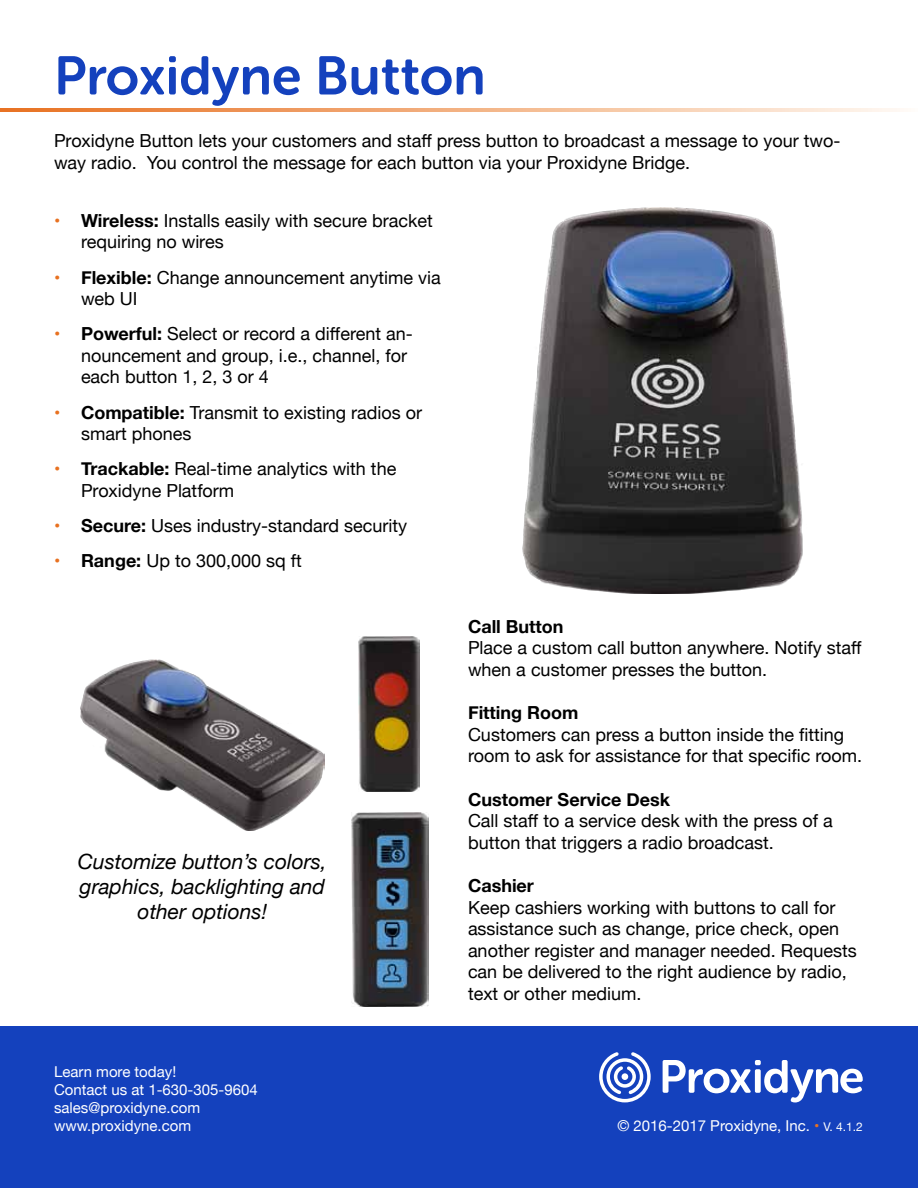
<style>
.page{position:relative;width:918px;height:1188px;background:#fff}
.page>*{position:absolute;margin:0;border:0;box-sizing:border-box;transform-origin:0 0}
.t1{font:54px "Museo Sans Rounded 700";color:#1441bd}
.t2{font:italic 21px/25.2px "Helvetica Neue";color:#000;text-align:center}
.t3{font:18px/21.6px "Helvetica Neue";color:#000}
.t4{font:700 18px "Helvetica Neue";color:#000}
.t5{font:15px/18px "Helvetica Neue";color:#fff}
.s1{font-weight:700;color:#e87120}
.s2{font-weight:700}
.s3{color:#e87120}
.s4{font-size:12px}
</style>
<div class="page">
<div style="left:0;top:1026px;width:918px;height:162px;background:#1441bd"></div>
<svg style="left:599px;top:1052px;width:52px;height:50px"></svg>
<div style="left:622px;top:1073px;width:6px;height:7px;background:#fff;border-radius:50%"></div>
<svg style="left:663px;top:1060px;width:200px;height:42px"></svg>
<svg style="left:0;top:109px;width:900px;height:3px;background:#f2b184"></svg>
<img style="left:359px;top:636px;width:61px;height:156px">
<img style="left:522px;top:207px;width:281px;height:387px">
<img style="left:352px;top:812px;width:76px;height:195px">
<img style="left:81px;top:659px;width:243px;height:171px">
<h1 class="t1" style="left:54px;top:46px;width:433px">Proxidyne Button</h1>
<p class="t3" style="left:54px;top:131px;width:788px">Proxidyne Button lets your customers and staff press button to broadcast a message to your two&shy;way radio. You control the message for each button via your Proxidyne Bridge.</p>
<p class="t3" style="left:81px;top:211px;width:353px;text-indent:-27px"><span class="s1">•</span> <span class="s2">Wireless:</span> Installs easily with secure bracket requiring no wires</p>
<p class="t3" style="left:81px;top:267px;width:361px;text-indent:-27px"><span class="s1">•</span> <span class="s2">Flexible:</span> Change announcement anytime via web UI</p>
<p class="t3" style="left:81px;top:324px;width:333px;text-indent:-27px"><span class="s1">•</span> <span class="s2">Powerful:</span> Select or record a different an&shy;nouncement and group, i.e., channel, for each button 1, 2, 3 or 4</p>
<p class="t3" style="left:81px;top:402px;width:343px;text-indent:-27px"><span class="s1">•</span> <span class="s2">Compatible:</span> Transmit to existing radios or smart phones</p>
<p class="t3" style="left:81px;top:459px;width:317px;text-indent:-27px"><span class="s1">•</span> <span class="s2">Trackable:</span> Real-time analytics with the<br>Proxidyne Platform</p>
<p class="t3" style="left:54px;top:516px;width:355px"><span class="s1">•</span> <span class="s2">Secure:</span> Uses industry-standard security</p>
<p class="t3" style="left:54px;top:551px;width:249px"><span class="s1">•</span> <span class="s2">Range:</span> Up to 300,000 sq ft</p>
<p class="t2" style="left:78px;top:850px;width:250px">Customize button’s colors, graphics, backlighting and other options!</p>
<p class="t5" style="left:54px;top:1064px;width:205px">Learn more today!<br>Contact us at 1-630-305-9604 sales@proxidyne.com www.proxidyne.com</p>
<p class="t4" style="left:468px;top:612px;width:97px">Call Button</p>
<p class="t3" style="left:468px;top:638px;width:395px">Place a custom call button anywhere. Notify staff when a customer presses the button.</p>
<p class="t4" style="left:468px;top:699px;width:112px">Fitting Room</p>
<p class="t3" style="left:468px;top:725px;width:396px">Customers can press a button inside the fitting room to ask for assistance for that specific room.</p>
<p class="t4" style="left:468px;top:785px;width:204px">Customer Service Desk</p>
<p class="t3" style="left:468px;top:811px;width:366px">Call staff to a service desk with the press of a button that triggers a radio broadcast.</p>
<p class="t4" style="left:468px;top:871px;width:67px">Cashier</p>
<p class="t3" style="left:468px;top:897px;width:390px">Keep cashiers working with buttons to call for assistance such as change, price check, open another register and manager needed. Requests can be delivered to the right audience by radio, text or other medium.</p>
<p class="t5" style="left:617px;top:1117px;width:247px">© 2016-2017 Proxidyne, Inc. <span class="s3">•</span> <span class="s4">V. 4.1.2</span></p>
</div>
